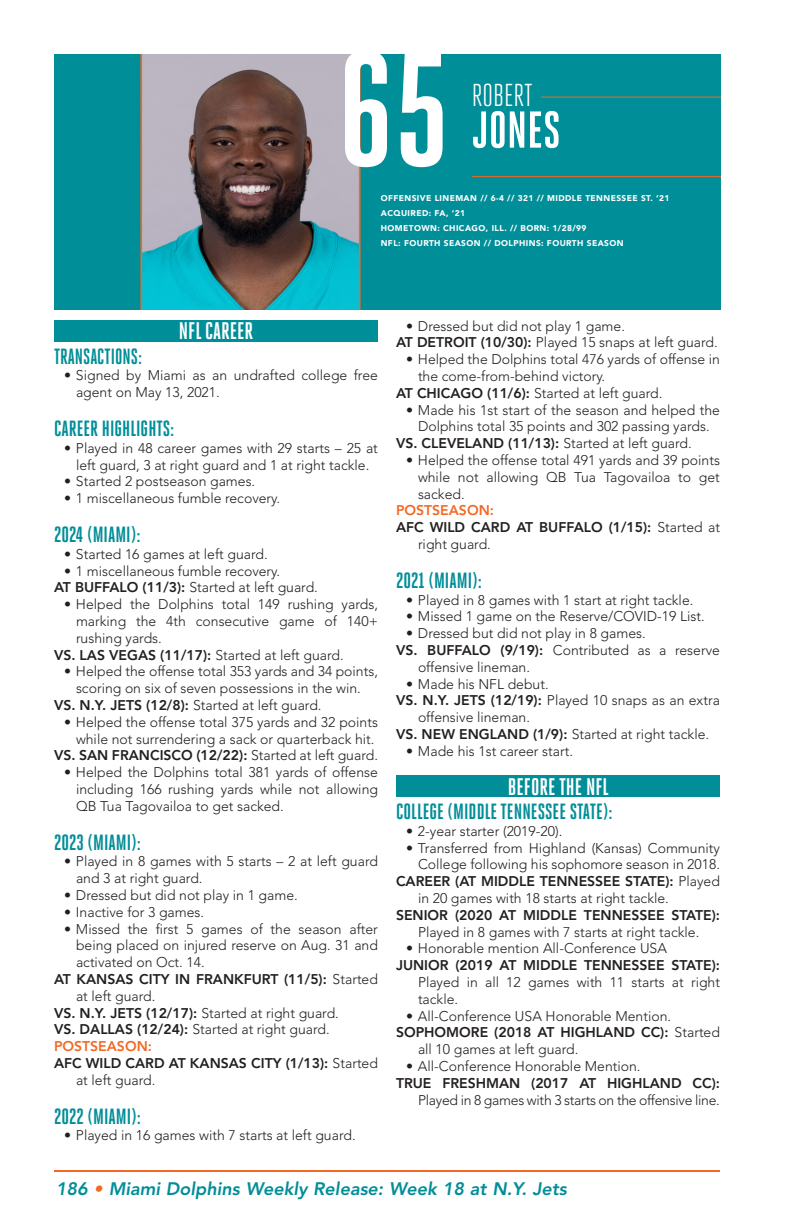
<style>
.page{position:relative;width:792px;height:1224px;background:#fff}
.page>*{position:absolute;margin:0;border:0;box-sizing:border-box;transform-origin:0 0}
.t1{font:700 162.2px "Heroic Condensed";color:#fff}
.t2{font:700 51.8px "Heroic Condensed";color:#fff}
.t3{font:31.6px "Heroic Condensed";color:#fff}
.t4{font:700 24px "Heroic Condensed";color:#fff}
.t5{font:700 22px "Heroic Condensed";color:#008e98}
.t6{font:italic 800 18px "Avenir LT Std";color:#008e98}
.t7{font:300 14px/16.8px "Avenir LT Std";color:#231f20}
.t8{font:800 14px/16.8px "Avenir LT Std";color:#231f20}
.t9{font:300 14px/16.8px "Avenir LT Std";letter-spacing:-.02em;color:#231f20;text-align:right}
.t10{font:800 14px "Avenir LT Std";color:#f36824}
.t11{font:900 8.4px/15px "Avenir LT Std";letter-spacing:.05em;color:#fff}
.s1{font-weight:800}
.s2{font-weight:300}
.s3{color:#f36824}
</style>
<div class="page">
<hr style="left:54px;top:1170px;width:666px;height:2px;background:#f36824">
<div style="left:54px;top:54px;width:667px;height:256px;background:#008e98"></div>
<svg style="left:140px;top:54px;width:221px;height:256px;background:#728387"></svg>
<hr style="left:472px;top:176px;width:249px;height:1px;background:#f36824">
<hr style="left:541px;top:97px;width:180px;height:1px;background:#f36824">
<div style="left:54px;top:320px;width:324px;height:21px;background:#008e98"></div>
<div style="left:396px;top:775px;width:324px;height:22px;background:#008e98"></div>
<p class="t1" style="left:337px;top:20px;width:114px">65</p>
<p class="t3" style="left:472px;top:78px;width:63px">ROBERT</p>
<p class="t2" style="left:472px;top:101px;width:90px">JONES</p>
<p class="t11" style="left:381px;top:191px;width:290px">OFFENSIVE LINEMAN // 6-4 // 321 // MIDDLE TENNESSEE ST. ‘21<br>ACQUIRED: FA, ‘21<br>HOMETOWN: CHICAGO, ILL. // BORN: 1/28/99<br>NFL: FOURTH SEASON // DOLPHINS: FOURTH SEASON</p>
<p class="t4" style="left:179px;top:318px;width:76px">NFL CAREER</p>
<p class="t5" style="left:54px;top:344px;width:90px">TRANSACTIONS:</p>
<p class="t7" style="left:76px;top:367px;width:303px;text-indent:-12px">• Signed by Miami as an undrafted college free agent on May 13, 2021.</p>
<p class="t5" style="left:54px;top:416px;width:122px">CAREER HIGHLIGHTS:</p>
<p class="t7" style="left:64px;top:440px;width:315px;text-align:center">• Played in 48 career games with 29 starts – 25 at left guard, 3 at right guard and 1 at right tackle.</p>
<p class="t7" style="left:64px;top:473px;width:193px">• Started 2 postseason games.</p>
<p class="t7" style="left:64px;top:490px;width:218px">• 1 miscellaneous fumble recovery.</p>
<p class="t5" style="left:54px;top:522px;width:88px">2024 (MIAMI):</p>
<p class="t7" style="left:64px;top:546px;width:205px">• Started 16 games at left guard.</p>
<p class="t7" style="left:64px;top:562px;width:218px">• 1 miscellaneous fumble recovery.</p>
<p class="t7" style="left:54px;top:579px;width:265px"><span class="s1">AT BUFFALO (11/3):</span> Started at left guard.</p>
<p class="t7" style="left:76px;top:596px;width:304px;text-align:justify;text-indent:-12px">• Helped the Dolphins total 149 rushing yards, marking the 4th consecutive game of 140+ rushing yards.</p>
<p class="t8" style="left:54px;top:646px;width:291px">VS. LAS VEGAS (11/17): <span class="s2">Started at left guard.</span></p>
<p class="t7" style="left:64px;top:663px;width:316px;text-align:center">• Helped the offense total 353 yards and 34 points, scoring on six of seven possessions in the win.</p>
<p class="t7" style="left:54px;top:697px;width:269px"><span class="s1">VS. N.Y. JETS (12/8):</span> Started at left guard.</p>
<p class="t7" style="left:64px;top:714px;width:315px;text-align:right">• Helped the offense total 375 yards and 32 points while not surrendering a sack or quarterback hit.</p>
<p class="t8" style="left:54px;top:747px;width:325px">VS. SAN FRANCISCO (12/22): <span class="s2">Started at left guard.</span></p>
<p class="t7" style="left:76px;top:764px;width:304px;text-align:justify;text-indent:-12px">• Helped the Dolphins total 381 yards of offense including 166 rushing yards while not allowing QB Tua Tagovailoa to get sacked.</p>
<p class="t5" style="left:54px;top:830px;width:89px">2023 (MIAMI):</p>
<p class="t7" style="left:76px;top:853px;width:303px;text-indent:-12px">• Played in 8 games with 5 starts – 2 at left guard and 3 at right guard.</p>
<p class="t7" style="left:64px;top:887px;width:235px">• Dressed but did not play in 1 game.</p>
<p class="t7" style="left:64px;top:904px;width:142px">• Inactive for 3 games.</p>
<p class="t7" style="left:76px;top:920px;width:303px;text-align:justify;text-indent:-12px">• Missed the first 5 games of the season after being placed on injured reserve on Aug. 31 and activated on Oct. 14.</p>
<p class="t8" style="left:76px;top:971px;width:304px;text-indent:-22px">AT KANSAS CITY IN FRANKFURT (11/5): <span class="s2">Started at left guard.</span></p>
<p class="t7" style="left:54px;top:1004px;width:286px"><span class="s1">VS. N.Y. JETS (12/17):</span> Started at right guard.</p>
<p class="t7" style="left:54px;top:1021px;width:277px"><span class="s1">VS. DALLAS (12/24):</span> Started at right guard.</p>
<p class="t10" style="left:54px;top:1038px;width:99px">POSTSEASON:</p>
<p class="t8" style="left:76px;top:1055px;width:304px;text-indent:-22px">AFC WILD CARD AT KANSAS CITY (1/13): <span class="s2">Started at left guard.</span></p>
<p class="t5" style="left:54px;top:1104px;width:89px">2022 (MIAMI):</p>
<p class="t7" style="left:64px;top:1127px;width:293px">• Played in 16 games with 7 starts at left guard.</p>
<p class="t7" style="left:406px;top:317px;width:221px">• Dressed but did not play 1 game.</p>
<p class="t7" style="left:396px;top:334px;width:323px"><span class="s1">AT DETROIT (10/30):</span> Played 15 snaps at left guard.</p>
<p class="t7" style="left:418px;top:351px;width:304px;text-indent:-12px">• Helped the Dolphins total 476 yards of offense in the come-from-behind victory.</p>
<p class="t7" style="left:396px;top:385px;width:268px"><span class="s1">AT CHICAGO (11/6):</span> Started at left guard.</p>
<p class="t7" style="left:406px;top:401px;width:316px;text-align:center">• Made his 1st start of the season and helped the<br>Dolphins total 35 points and 302 passing yards.</p>
<p class="t8" style="left:396px;top:435px;width:297px">VS. CLEVELAND (11/13): <span class="s2">Started at left guard.</span></p>
<p class="t7" style="left:418px;top:452px;width:303px;text-align:justify;text-indent:-12px">• Helped the offense total 491 yards and 39 points while not allowing QB Tua Tagovailoa to get sacked.</p>
<p class="t10" style="left:396px;top:502px;width:99px">POSTSEASON:</p>
<p class="t8" style="left:418px;top:519px;width:304px;text-indent:-22px">AFC WILD CARD AT BUFFALO (1/15): <span class="s2">Started at right guard.</span></p>
<p class="t5" style="left:396px;top:568px;width:88px">2021 (MIAMI):</p>
<p class="t7" style="left:406px;top:591px;width:289px">• Played in 8 games with 1 start at right tackle.</p>
<p class="t7" style="left:406px;top:608px;width:300px">• Missed 1 game on the Reserve/COVID-19 List.</p>
<p class="t7" style="left:406px;top:625px;width:241px">• Dressed but did not play in 8 games.</p>
<p class="t7" style="left:418px;top:642px;width:303px;text-indent:-22px"><span class="s1">VS. BUFFALO (9/19):</span> Contributed as a reserve offensive lineman.</p>
<p class="t7" style="left:406px;top:675px;width:144px">• Made his NFL debut.</p>
<p class="t7" style="left:418px;top:692px;width:303px;text-indent:-22px"><span class="s1">VS. N.Y. JETS (12/19):</span> Played 10 snaps as an extra offensive lineman.</p>
<p class="t7" style="left:396px;top:726px;width:315px"><span class="s1">VS. NEW ENGLAND (1/9):</span> Started at right tackle.</p>
<p class="t7" style="left:406px;top:743px;width:169px">• Made his 1st career start.</p>
<p class="t4" style="left:508px;top:773px;width:103px">BEFORE THE NFL</p>
<p class="t5" style="left:396px;top:799px;width:218px">COLLEGE (MIDDLE TENNESSEE STATE):</p>
<p class="t7" style="left:406px;top:823px;width:158px">• 2-year starter (2019-20).</p>
<p class="t7" style="left:406px;top:839px;width:316px;text-align:right">• Transferred from Highland (Kansas) Community<br>College following his sophomore season in 2018.</p>
<p class="t7" style="left:418px;top:873px;width:304px;text-indent:-22px"><span class="s1">CAREER (AT MIDDLE TENNESSEE STATE):</span> Played in 20 games with 18 starts at right tackle.</p>
<p class="t7" style="left:396px;top:907px;width:326px;text-align:center"><span class="s1">SENIOR (2020 AT MIDDLE TENNESSEE STATE):<br></span>Played in 8 games with 7 starts at right tackle.</p>
<p class="t7" style="left:406px;top:940px;width:262px">• Honorable mention All-Conference USA</p>
<p class="t7" style="left:418px;top:957px;width:304px;text-align:justify;text-indent:-22px"><span class="s1">JUNIOR (2019 AT MIDDLE TENNESSEE STATE):<br></span>Played in all 12 games with 11 starts at right tackle.</p>
<p class="t7" style="left:406px;top:1007px;width:267px">• All-Conference USA Honorable Mention.</p>
<p class="t7" style="left:418px;top:1024px;width:304px;text-indent:-22px"><span class="s1">SOPHOMORE (2018 AT HIGHLAND CC):</span> Started all 10 games at left guard.</p>
<p class="t7" style="left:406px;top:1058px;width:236px">• All-Conference Honorable Mention.</p>
<p class="t9" style="left:396px;top:1075px;width:326px"><span class="s1">TRUE FRESHMAN (2017 AT HIGHLAND CC):<br></span>Played in 8 games with 3 starts on the offensive line.</p>
<p class="t6" style="left:56px;top:1178px;width:512px">186 <span class="s3">•</span> Miami Dolphins Weekly Release: Week 18 at N.Y. Jets</p>
</div>
